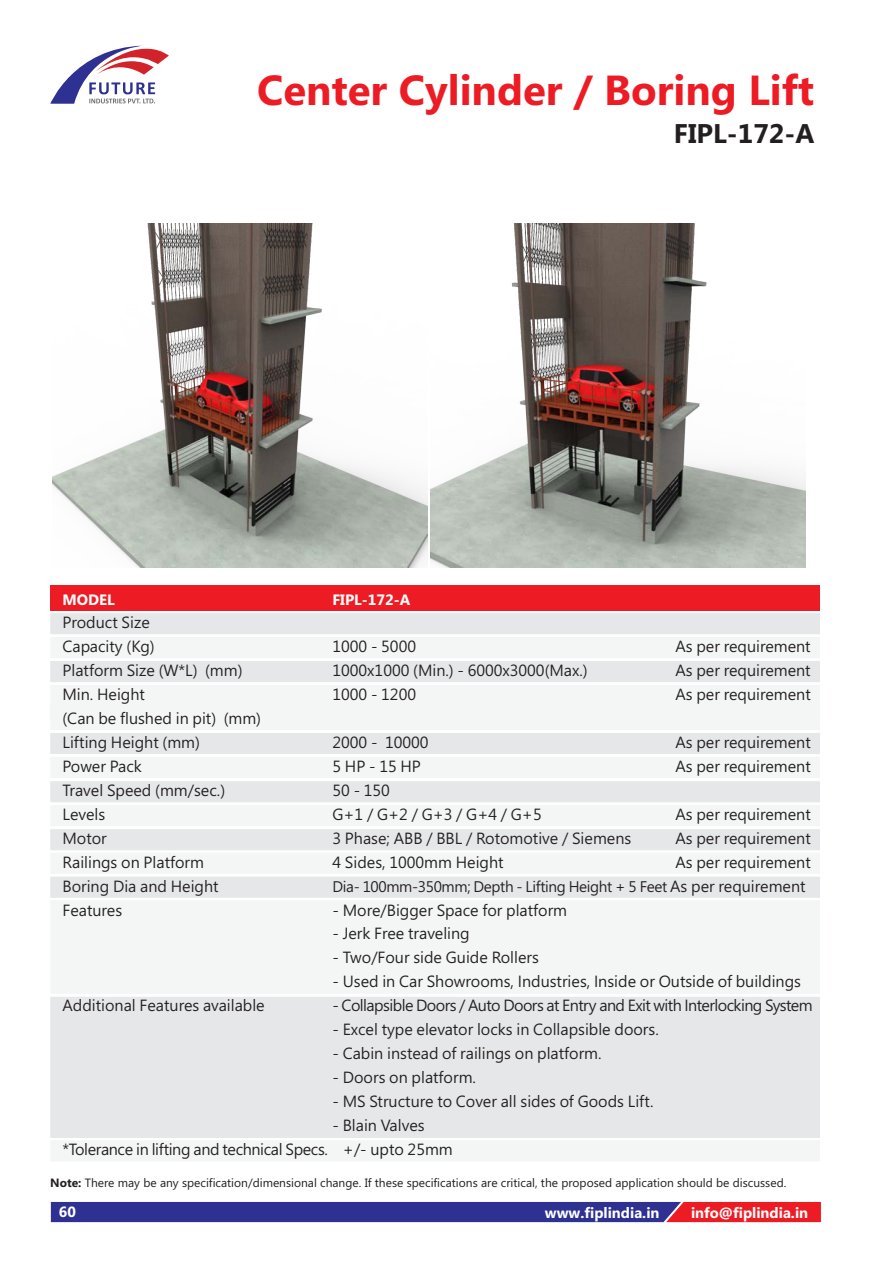
<style>
.page{position:relative;width:893px;height:1263px;background:#fff}
.page>*{position:absolute;margin:0;border:0;box-sizing:border-box;transform-origin:0 0}
.t1{font:700 42px "Microsoft Phags Pa";color:#ed1c24}
.t2{font:700 27px "Microsoft Phags Pa";color:#231f20}
.t3{font:15px "Microsoft Jheng Hei";color:#231f20}
.t4{font:15px "Microsoft Jheng Hei";letter-spacing:-.035em;color:#231f20}
.t5{font:15px "Microsoft Jheng Hei";letter-spacing:-.025em;color:#231f20}
.t6{font:700 15px "Microsoft Phags Pa";color:#fff}
.t7{font:700 14.85px "Microsoft Phags Pa";color:#fff}
.t8{font:14.25px "Microsoft Jheng Hei";letter-spacing:-.025em;color:#231f20}
.t9{font:12px "Microsoft New Tai Lue";color:#231f20}
.s1{font-size:15px}
.s2{font-weight:700}
</style>
<div class="page">
<svg style="left:50px;top:45px;width:119px;height:59px"></svg>
<img style="left:52px;top:224px;width:375px;height:343px">
<img style="left:430px;top:224px;width:376px;height:343px">
<div style="left:50px;top:586px;width:770px;height:25px;background:#ed1c24"></div>
<div style="left:50px;top:613px;width:770px;height:21px;background:#e6e7e8"></div>
<div style="left:50px;top:757px;width:770px;height:21px;background:#f4f5f5"></div>
<div style="left:50px;top:637px;width:770px;height:21px;background:#f4f5f5"></div>
<div style="left:50px;top:781px;width:770px;height:21px;background:#e6e7e8"></div>
<div style="left:50px;top:661px;width:770px;height:21px;background:#e6e7e8"></div>
<div style="left:50px;top:805px;width:770px;height:21px;background:#f4f5f5"></div>
<div style="left:50px;top:853px;width:770px;height:21px;background:#f4f5f5"></div>
<div style="left:50px;top:1140px;width:770px;height:21px;background:#f4f5f5"></div>
<div style="left:50px;top:685px;width:770px;height:31px;background:#f4f5f5"></div>
<div style="left:50px;top:829px;width:770px;height:21px;background:#e6e7e8"></div>
<div style="left:50px;top:877px;width:770px;height:21px;background:#e6e7e8"></div>
<div style="left:50px;top:709px;width:770px;height:21px;background:#f4f5f5"></div>
<div style="left:50px;top:900px;width:770px;height:94px;background:#f4f5f5"></div>
<div style="left:50px;top:997px;width:770px;height:141px;background:#e6e7e8"></div>
<div style="left:50px;top:733px;width:770px;height:21px;background:#e6e7e8"></div>
<svg style="left:51px;top:1202px;width:770px;height:20px;background:#522c7d"></svg>
<h1 class="t1" style="left:257px;top:74px;width:559px">Center Cylinder / Boring Lift</h1>
<h2 class="t2" style="left:674px;top:123px;width:142px">FIPL-172-A</h2>
<p class="t6" style="left:62px;top:594px;width:54px">MODEL</p>
<p class="t6" style="left:332px;top:594px;width:79px">FIPL-172-A</p>
<p class="t3" style="left:62px;top:639px;width:94px">Capacity (Kg)</p>
<p class="t3" style="left:332px;top:639px;width:85px">1000 - 5000</p>
<p class="t3" style="left:675px;top:639px;width:137px">As per requirement</p>
<p class="t3" style="left:62px;top:615px;width:89px">Product Size</p>
<p class="t3" style="left:62px;top:663px;width:182px">Platform Size (W*L) (mm)</p>
<p class="t3" style="left:332px;top:663px;width:257px">1000x1000 (Min.) - 6000x3000(Max.)</p>
<p class="t3" style="left:675px;top:663px;width:137px">As per requirement</p>
<p class="t3" style="left:62px;top:687px;width:84px">Min. Height</p>
<p class="t3" style="left:332px;top:687px;width:85px">1000 - 1200</p>
<p class="t3" style="left:675px;top:687px;width:137px">As per requirement</p>
<p class="t3" style="left:63px;top:711px;width:200px">(Can be flushed in pit) (mm)</p>
<p class="t3" style="left:62px;top:735px;width:139px">Lifting Height (mm)</p>
<p class="t3" style="left:332px;top:735px;width:98px">2000 - 10000</p>
<p class="t3" style="left:675px;top:735px;width:137px">As per requirement</p>
<p class="t3" style="left:62px;top:782px;width:164px">Travel Speed (mm/sec.)</p>
<p class="t3" style="left:332px;top:782px;width:59px">50 - 150</p>
<p class="t3" style="left:62px;top:758px;width:81px">Power Pack</p>
<p class="t3" style="left:332px;top:758px;width:90px">5 HP - 15 HP</p>
<p class="t3" style="left:675px;top:758px;width:137px">As per requirement</p>
<p class="t3" style="left:62px;top:806px;width:44px">Levels</p>
<p class="t3" style="left:332px;top:806px;width:211px">G+1 / G+2 / G+3 / G+4 / G+5</p>
<p class="t3" style="left:675px;top:806px;width:137px">As per requirement</p>
<p class="t3" style="left:62px;top:830px;width:46px">Motor</p>
<p class="t3" style="left:332px;top:830px;width:300px">3 Phase; ABB / BBL / Rotomotive / Siemens</p>
<p class="t3" style="left:675px;top:830px;width:137px">As per requirement</p>
<p class="t3" style="left:63px;top:854px;width:143px">Railings on Platform</p>
<p class="t3" style="left:333px;top:854px;width:173px">4 Sides, 1000mm Height</p>
<p class="t3" style="left:675px;top:854px;width:137px">As per requirement</p>
<p class="t3" style="left:63px;top:878px;width:158px">Boring Dia and Height</p>
<p class="t8" style="left:333px;top:879px;width:475px">Dia- 100mm-350mm; Depth - Lifting Height + 5 Feet <span class="s1">As per requirement</span></p>
<p class="t3" style="left:62px;top:902px;width:61px">Features</p>
<p class="t3" style="left:332px;top:902px;width:236px">- More/Bigger Space for platform</p>
<p class="t3" style="left:333px;top:926px;width:139px">- Jerk Free traveling</p>
<p class="t3" style="left:332px;top:950px;width:208px">- Two/Four side Guide Rollers</p>
<p class="t3" style="left:332px;top:974px;width:470px">- Used in Car Showrooms, Industries, Inside or Outside of buildings</p>
<p class="t3" style="left:62px;top:998px;width:204px">Additional Features available</p>
<p class="t4" style="left:332px;top:998px;width:482px">- Collapsible Doors / Auto Doors at Entry and Exit with Interlocking System</p>
<p class="t3" style="left:332px;top:1022px;width:328px">- Excel type elevator locks in Collapsible doors.</p>
<p class="t3" style="left:332px;top:1046px;width:271px">- Cabin instead of railings on platform.</p>
<p class="t3" style="left:333px;top:1070px;width:145px">- Doors on platform.</p>
<p class="t3" style="left:332px;top:1094px;width:322px">- MS Structure to Cover all sides of Goods Lift.</p>
<p class="t3" style="left:332px;top:1118px;width:94px">- Blain Valves</p>
<p class="t5" style="left:62px;top:1141px;width:392px">*Tolerance in lifting and technical Specs. +/- upto 25mm</p>
<p class="t9" style="left:50px;top:1177px;width:738px"><span class="s2">Note:</span> There may be any specification/dimensional change. If these specifications are critical, the proposed application should be discussed.</p>
<p class="t7" style="left:59px;top:1206px;width:19px">60</p>
<p class="t7" style="left:545px;top:1207px;width:116px">www.fiplindia.in</p>
<p class="t7" style="left:691px;top:1207px;width:119px">info@fiplindia.in</p>
</div>
